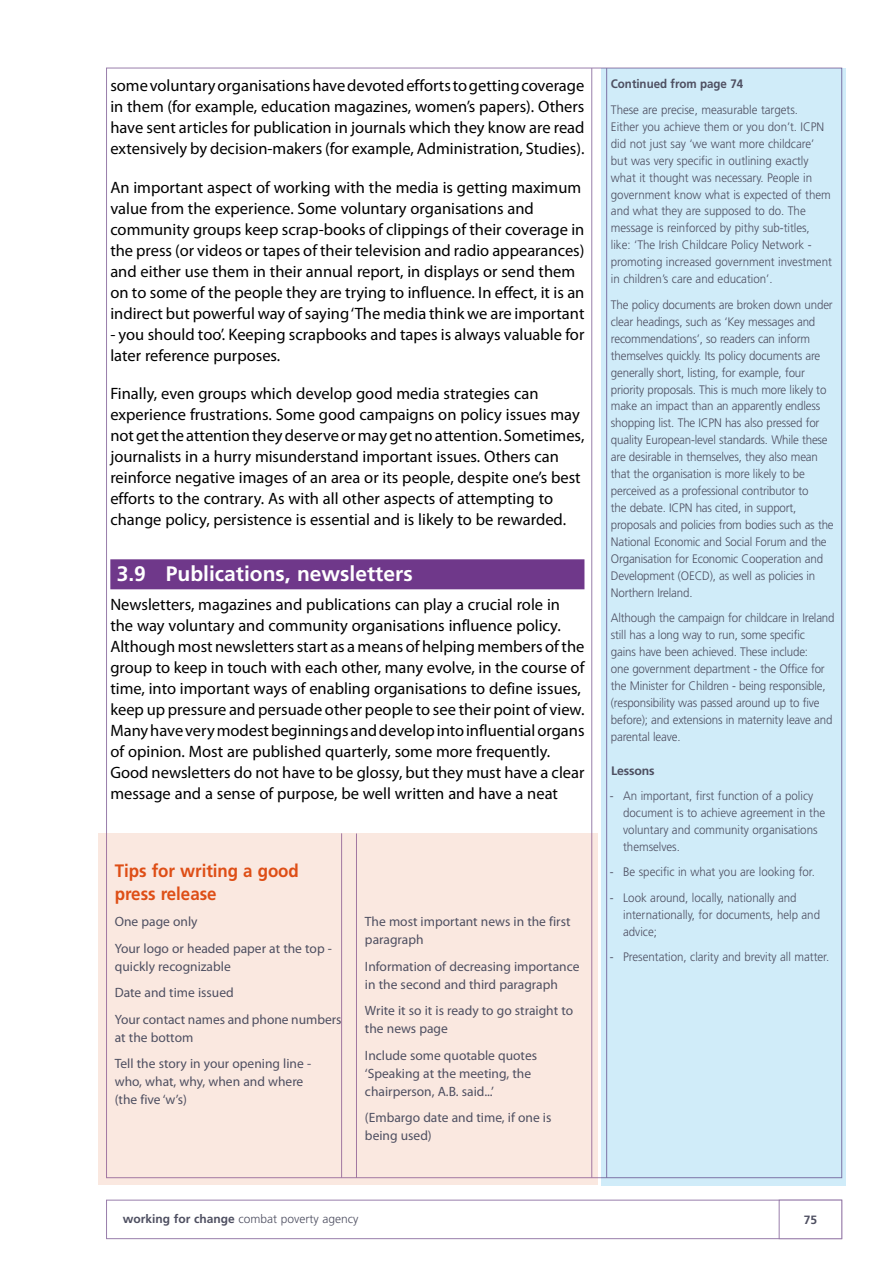
<style>
.page{position:relative;width:893px;height:1263px;background:#fff}
.page>*{position:absolute;margin:0;border:0;box-sizing:border-box;transform-origin:0 0}
.t1{font:700 21px "Frutiger";color:#fff}
.t2{font:700 18px/22.5px "Frutiger";letter-spacing:-.005em;color:#de4e16;scale:.94 1}
.t3{font:16.5px/21px "Myriad Pro";color:#000}
.t4{font:13.5px/18px "Myriad Pro";color:#4e4f61}
.t5{font:300 12.3px/17px "Frutiger";letter-spacing:-.015em;color:#4e4f61;scale:.94 1}
.t6{font:700 12.3px "Frutiger";letter-spacing:-.005em;color:#4e4f61;scale:.94 1}
.t7{font:700 12.3px "Frutiger";letter-spacing:-.005em;color:#4e4f61}
.t8{font:300 12px "Frutiger";color:#4e4f61}
.t9{font:700 12px "Frutiger";color:#4e4f61}
.s1{font-weight:700}
</style>
<div class="page">
<hr style="left:591px;top:68px;width:1px;height:1110px;background:#997eab">
<div style="left:106px;top:1200px;width:736px;height:39px;border:1px solid #997eab"></div>
<div style="left:779px;top:1200px;width:63px;height:39px;border:1px solid #997eab"></div>
<div style="left:98px;top:833px;width:499px;height:352px;background:#fae8e0"></div>
<div style="left:110px;top:559px;width:474px;height:30px;background:#6f388a"></div>
<div style="left:601px;top:68px;width:245px;height:1117px;background:#d0ecf9"></div>
<p class="t3" style="left:110px;top:75px;width:476px;text-align:justify">some voluntary organisations have devoted efforts to getting coverage in them (for example, education magazines, women’s papers). Others have sent articles for publication in journals which they know are read extensively by decision-makers (for example, Administration, Studies).</p>
<p class="t3" style="left:110px;top:176px;width:476px">An important aspect of working with the media is getting maximum value from the experience. Some voluntary organisations and community groups keep scrap-books of clippings of their coverage in the press (or videos or tapes of their television and radio appearances) and either use them in their annual report, in displays or send them on to some of the people they are trying to influence. In effect, it is an indirect but powerful way of saying ‘The media think we are important</p>
<p class="t3" style="left:110px;top:323px;width:476px">- you should too’. Keeping scrapbooks and tapes is always valuable for later reference purposes.</p>
<p class="t3" style="left:110px;top:382px;width:476px">Finally, even groups which develop good media strategies can experience frustrations. Some good campaigns on policy issues may not get the attention they deserve or may get no attention. Sometimes, journalists in a hurry misunderstand important issues. Others can reinforce negative images of an area or its people, despite one’s best efforts to the contrary. As with all other aspects of attempting to change policy, persistence is essential and is likely to be rewarded.</p>
<p class="t1" style="left:117px;top:561px;width:297px">3.9 Publications, newsletters</p>
<p class="t3" style="left:110px;top:594px;width:476px">Newsletters, magazines and publications can play a crucial role in the way voluntary and community organisations influence policy.<br>Although most newsletters start as a means of helping members of the group to keep in touch with each other, many evolve, in the course of time, into important ways of enabling organisations to define issues, keep up pressure and persuade other people to see their point of view.<br>Many have very modest beginnings and develop into influential organs of opinion. Most are published quarterly, some more frequently.<br>Good newsletters do not have to be glossy, but they must have a clear message and a sense of purpose, be well written and have a neat</p>
<p class="t2" style="left:115px;top:859px;width:197px">Tips for writing a good press release</p>
<p class="t4" style="left:115px;top:908px;width:219px;line-height:26.5px">One page only<br>Your logo or headed paper at the top -</p>
<p class="t4" style="left:115px;top:953px;width:228px;line-height:26.5px">quickly recognizable<br>Date and time issued<br>Your contact names and phone numbers</p>
<p class="t4" style="left:115px;top:1024px;width:198px;line-height:26.5px">at the bottom<br>Tell the story in your opening line -</p>
<p class="t4" style="left:115px;top:1072px;width:190px">who, what, why, when and where (the five ‘w’s)</p>
<p class="t4" style="left:365px;top:912px;width:207px">The most important news in the first paragraph</p>
<p class="t4" style="left:365px;top:957px;width:216px">Information of decreasing importance in the second and third paragraph</p>
<p class="t4" style="left:365px;top:1001px;width:210px">Write it so it is ready to go straight to the news page</p>
<p class="t4" style="left:365px;top:1046px;width:174px">Include some quotable quotes ‘Speaking at the meeting, the chairperson, A.B. said...’</p>
<p class="t4" style="left:365px;top:1108px;width:188px">(Embargo date and time, if one is being used)</p>
<p class="t6" style="left:611px;top:77px;width:135px">Continued from page 74</p>
<p class="t5" style="left:611px;top:101px;width:237px">These are precise, measurable targets.<br>Either you achieve them or you don’t. ICPN did not just say ‘we want more childcare’ but was very specific in outlining exactly what it thought was necessary. People in government know what is expected of them and what they are supposed to do. The message is reinforced by pithy sub-titles, like: ‘The Irish Childcare Policy Network - promoting increased government investment in children’s care and education’.</p>
<p class="t5" style="left:611px;top:296px;width:238px">The policy documents are broken down under clear headings, such as ‘Key messages and recommendations’, so readers can inform themselves quickly. Its policy documents are generally short, listing, for example, four priority proposals. This is much more likely to make an impact than an apparently endless shopping list. The ICPN has also pressed for quality European-level standards. While these are desirable in themselves, they also mean that the organisation is more likely to be perceived as a professional contributor to<br>the debate. ICPN has cited, in support, proposals and policies from bodies such as the National Economic and Social Forum and the Organisation for Economic Cooperation and Development (OECD), as well as policies in Northern Ireland.</p>
<p class="t5" style="left:611px;top:610px;width:239px">Although the campaign for childcare in Ireland still has a long way to run, some specific<br>gains have been achieved. These include:<br>one government department - the Office for the Minister for Children - being responsible, (responsibility was passed around up to five before); and extensions in maternity leave and parental leave.</p>
<p class="t7" style="left:611px;top:763px;width:45px">Lessons</p>
<p class="t5" style="left:623px;top:787px;width:217px;text-indent:-14px">- An important, first function of a policy document is to achieve agreement in the voluntary and community organisations themselves.</p>
<p class="t5" style="left:610px;top:863px;width:220px">- Be specific in what you are looking for.</p>
<p class="t5" style="left:623px;top:889px;width:211px;text-indent:-14px">- Look around, locally, nationally and internationally, for documents, help and advice;</p>
<p class="t5" style="left:610px;top:948px;width:235px">- Presentation, clarity and brevity all matter.</p>
<p class="t8" style="left:123px;top:1212px;width:237px"><span class="s1">working for change</span> combat poverty agency</p>
<p class="t9" style="left:804px;top:1213px;width:8px">75</p>
</div>
